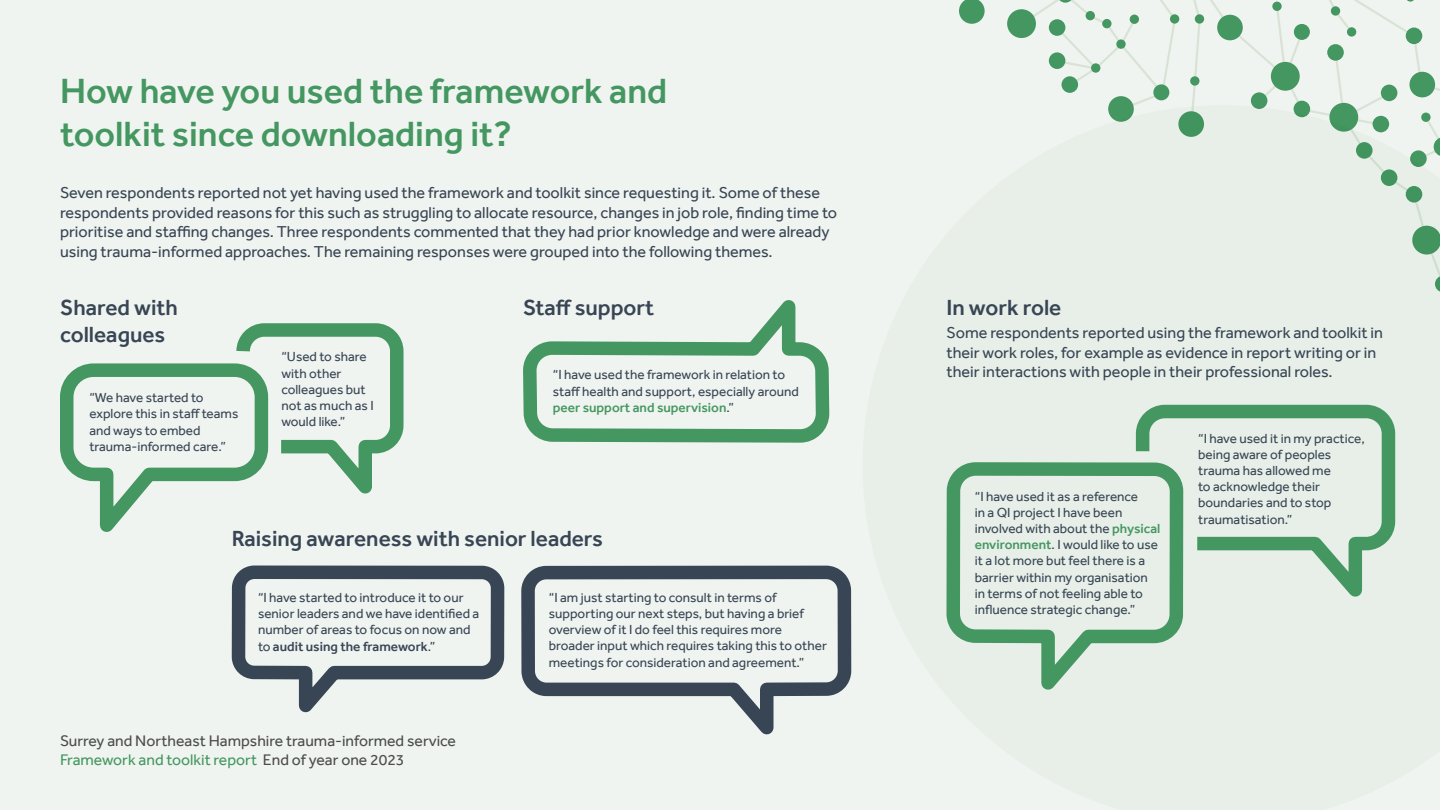
<style>
.page{position:relative;width:1440px;height:810px;background:#f0f4f0}
.page>*{position:absolute;margin:0;border:0;box-sizing:border-box;transform-origin:0 0}
.t1{font:500 36px/43.2px "Effra";color:#459761}
.t2{font:500 22.5px/27px "Effra";color:#384554}
.t3{font:16.2px/19.4px "Effra";color:#384554}
.t4{font:15.75px/18.9px "Effra";color:#4d4d4d}
.t5{font:13.5px/16.2px "Effra";color:#384554}
.s1{font-weight:500;color:#459761}
.s2{font-weight:500}
.s3{color:#459761}
</style>
<div class="page">
<svg style="left:1107px;top:0;width:333px;height:105px"></svg>
<div style="left:1331px;top:6px;width:9px;height:10px;background:#459761;border-radius:50%"></div>
<div style="left:1217px;top:15px;width:26px;height:25px;background:#459761;border-radius:50%"></div>
<div style="left:1272px;top:2px;width:10px;height:9px;background:#459761;border-radius:50%"></div>
<div style="left:1195px;top:14px;width:9px;height:10px;background:#459761;border-radius:50%"></div>
<div style="left:1170px;top:14px;width:9px;height:10px;background:#459761;border-radius:50%"></div>
<div style="left:1153px;top:84px;width:16px;height:16px;background:#459761;border-radius:50%"></div>
<div style="left:1190px;top:76px;width:10px;height:10px;background:#459761;border-radius:50%"></div>
<div style="left:1294px;top:24px;width:16px;height:16px;background:#459761;border-radius:50%"></div>
<div style="left:1347px;top:27px;width:9px;height:10px;background:#459761;border-radius:50%"></div>
<svg style="left:1406px;top:0;width:9px;height:2px"></svg>
<div style="left:1130px;top:15px;width:9px;height:9px;background:#459761;border-radius:50%"></div>
<div style="left:1116px;top:39px;width:10px;height:10px;background:#459761;border-radius:50%"></div>
<div style="left:1102px;top:19px;width:10px;height:9px;background:#459761;border-radius:50%"></div>
<div style="left:1086px;top:11px;width:9px;height:9px;background:#459761;border-radius:50%"></div>
<div style="left:1091px;top:63px;width:9px;height:10px;background:#459761;border-radius:50%"></div>
<svg style="left:1057px;top:0;width:17px;height:3px"></svg>
<div style="left:1049px;top:19px;width:16px;height:17px;background:#459761;border-radius:50%"></div>
<div style="left:1406px;top:28px;width:16px;height:16px;background:#459761;border-radius:50%"></div>
<div style="left:1327px;top:44px;width:17px;height:17px;background:#459761;border-radius:50%"></div>
<div style="left:1271px;top:62px;width:29px;height:29px;background:#459761;border-radius:50%"></div>
<div style="left:1251px;top:92px;width:16px;height:17px;background:#459761;border-radius:50%"></div>
<div style="left:1108px;top:96px;width:26px;height:26px;background:#459761;border-radius:50%"></div>
<div style="left:1062px;top:76px;width:16px;height:17px;background:#459761;border-radius:50%"></div>
<div style="left:1049px;top:52px;width:16px;height:17px;background:#459761;border-radius:50%"></div>
<div style="left:1007px;top:9px;width:29px;height:29px;background:#459761;border-radius:50%"></div>
<svg style="left:959px;top:0;width:26px;height:24px"></svg>
<div style="left:1294px;top:101px;width:16px;height:16px;background:#459761;border-radius:50%"></div>
<svg style="left:1329px;top:103px;width:29px;height:29px"></svg>
<div style="left:1381px;top:85px;width:16px;height:16px;background:#459761;border-radius:50%"></div>
<div style="left:1409px;top:72px;width:26px;height:25px;background:#459761;border-radius:50%"></div>
<svg style="left:1108px;top:105px;width:332px;height:187px;fill:#e7efe8"></svg>
<svg style="left:523px;top:300px;width:307px;height:143px"></svg>
<svg style="left:1135px;top:404px;width:261px;height:193px"></svg>
<svg style="left:946px;top:456px;width:244px;height:234px"></svg>
<svg style="left:60px;top:323px;width:344px;height:209px"></svg>
<svg style="left:231px;top:565px;width:274px;height:148px"></svg>
<svg style="left:521px;top:565px;width:331px;height:170px"></svg>
<h1 class="t1" style="left:60px;top:69px;width:609px">How have you used the framework and toolkit since downloading it?</h1>
<p class="t3" style="left:60px;top:183px;width:779px">Seven respondents reported not yet having used the framework and toolkit since requesting it. Some of these respondents provided reasons for this such as struggling to allocate resource, changes in job role, finding time to prioritise and staffing changes. Three respondents commented that they had prior knowledge and were already using trauma-informed approaches. The remaining responses were grouped into the following themes.</p>
<h2 class="t2" style="left:60px;top:294px;width:119px">Shared with colleagues</h2>
<h2 class="t2" style="left:523px;top:294px;width:133px">Staff support</h2>
<h2 class="t2" style="left:946px;top:294px;width:116px">In work role</h2>
<p class="t3" style="left:946px;top:323px;width:438px">Some respondents reported using the framework and toolkit in their work roles, for example as evidence in report writing or in</p>
<p class="t5" style="left:553px;top:367px;width:234px">“I have used the framework in relation to</p>
<p class="t3" style="left:946px;top:362px;width:388px">their interactions with people in their professional roles.</p>
<p class="t5" style="left:553px;top:383px;width:247px">staff health and support, especially around <span class="s1">peer support and supervision</span>.”</p>
<p class="t5" style="left:1198px;top:430px;width:168px">“I have used it in my practice, being aware of peoples trauma has allowed me<br>to acknowledge their boundaries and to stop traumatisation.”</p>
<p class="t5" style="left:281px;top:349px;width:94px">“Used to share with other colleagues but not as much as I would like.”</p>
<p class="t5" style="left:89px;top:389px;width:151px">“We have started to explore this in staff teams and ways to embed trauma-informed care.”</p>
<p class="t5" style="left:975px;top:488px;width:187px">“I have used it as a reference<br>in a QI project I have been involved with about the <span class="s1">physical environment</span>. I would like to use it a lot more but feel there is a barrier within my organisation in terms of not feeling able to influence strategic change.”</p>
<h2 class="t2" style="left:232px;top:525px;width:372px">Raising awareness with senior leaders</h2>
<p class="t5" style="left:549px;top:589px;width:280px">“I am just starting to consult in terms of supporting our next steps, but having a brief overview of it I do feel this requires more broader input which requires taking this to other meetings for consideration and agreement.”</p>
<p class="t5" style="left:258px;top:589px;width:223px">“I have started to introduce it to our senior leaders and we have identified a number of areas to focus on now and to <span class="s2">audit using the framework</span>.”</p>
<p class="t4" style="left:60px;top:731px;width:397px">Surrey and Northeast Hampshire trauma-informed service<br><span class="s3">Framework and toolkit report</span> End of year one 2023</p>
</div>
